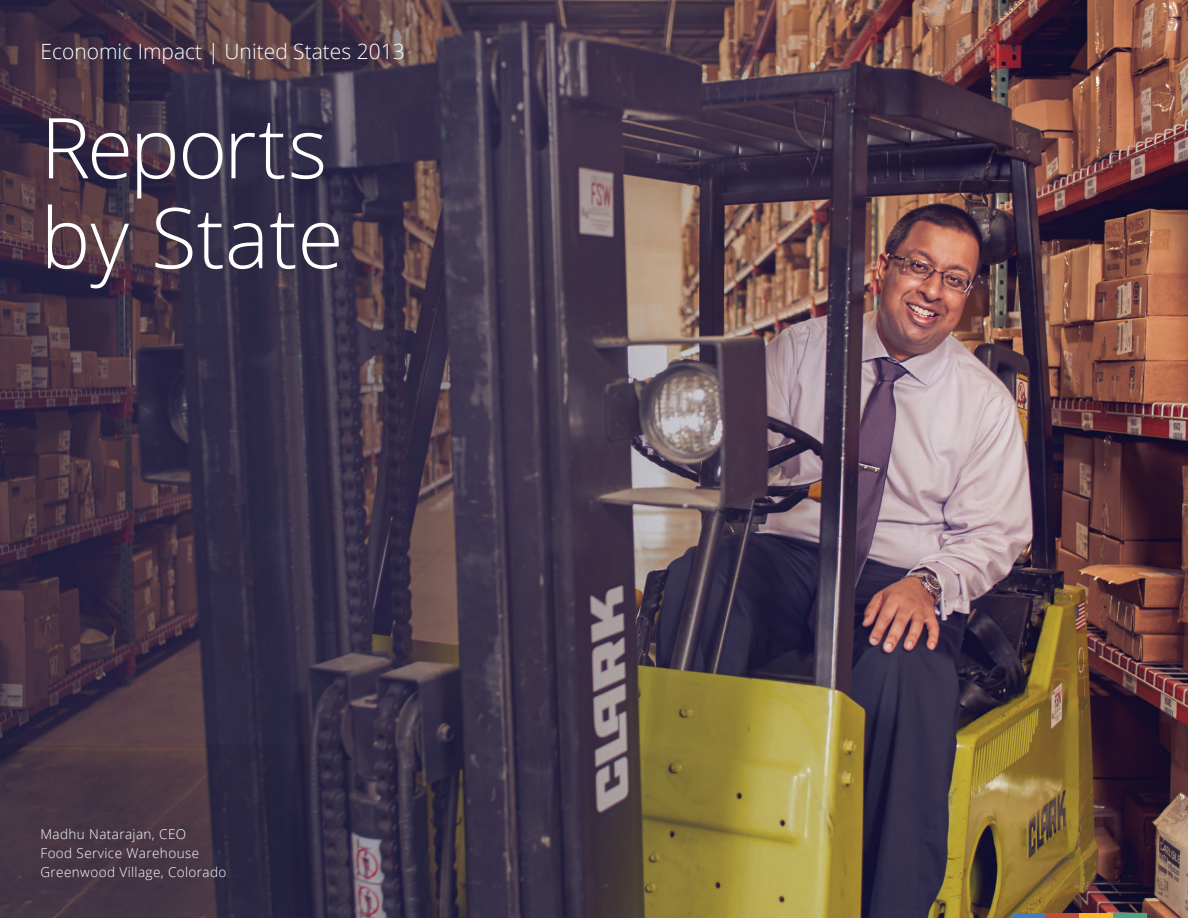
<style>
.page{position:relative;width:1188px;height:918px;background:#fff}
.page>*{position:absolute;margin:0;border:0;box-sizing:border-box;transform-origin:0 0}
.t1{font:300 84px/90px "Open Sans";color:#fff}
.t2{font:300 21px "Open Sans";color:#fff}
.t3{font:300 13.5px/19.5px "Open Sans";letter-spacing:.03em;color:#fff}
.t4{font:9px "Open Sans";color:#fff}
</style>
<div class="page">
<img style="left:0;top:0;width:1188px;height:918px">
<hr style="left:1079px;top:914px;width:34px;height:4px;background:#fcb423">
<hr style="left:1046px;top:914px;width:33px;height:4px;background:#c94a37">
<hr style="left:1012px;top:914px;width:34px;height:4px;background:#457bbf">
<hr style="left:1113px;top:914px;width:34px;height:4px;background:#4aa586">
<h2 class="t2" style="left:40px;top:37px;width:366px">Economic Impact | United States 2013</h2>
<h1 class="t1" style="left:40px;top:101px;width:305px">Reports by State</h1>
<p class="t3" style="left:40px;top:823px;width:188px">Madhu Natarajan, CEO<br>Food Service Warehouse<br>Greenwood Village, Colorado</p>
<p class="t4" style="left:40px;top:868px;width:7px">8</p>
</div>
